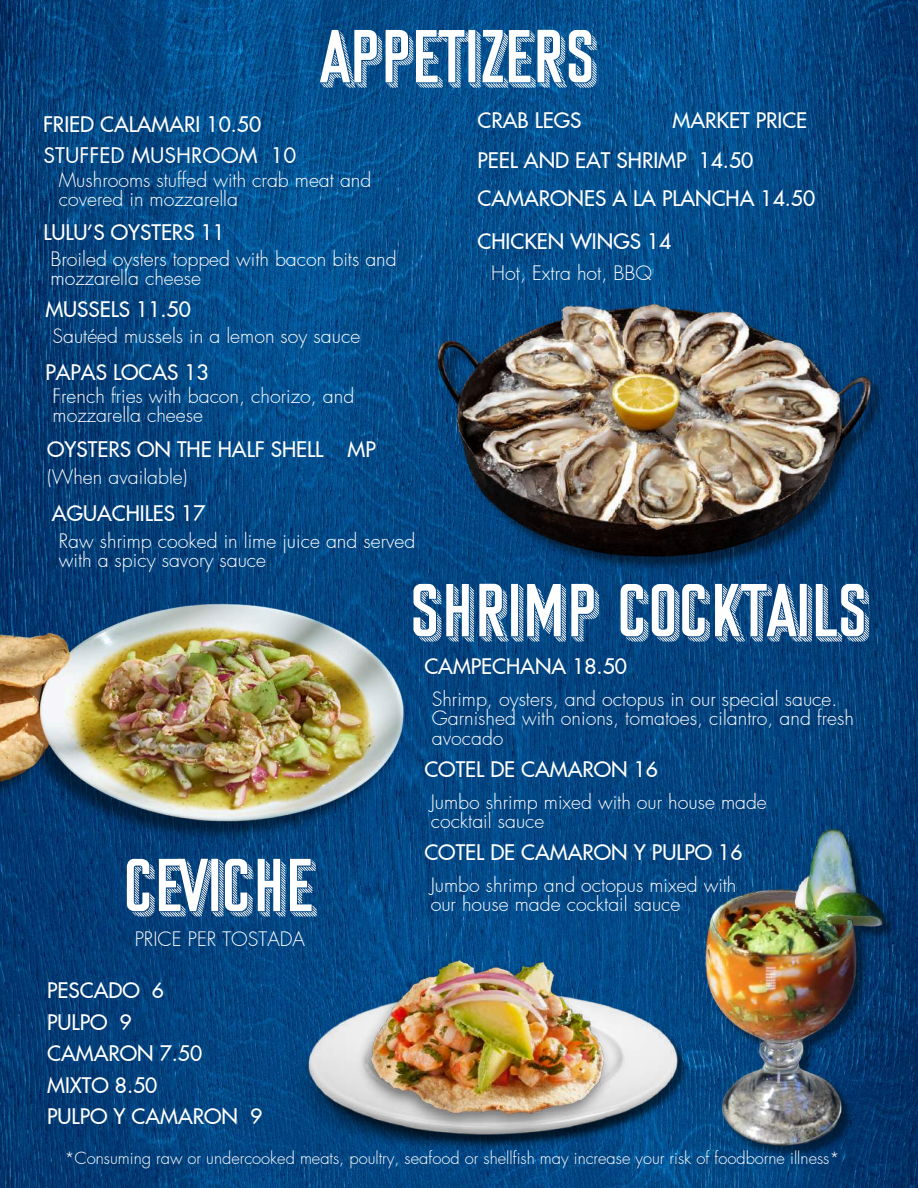
<style>
.page{position:relative;width:918px;height:1188px;background:#fff}
.page>*{position:absolute;margin:0;border:0;box-sizing:border-box;transform-origin:0 0}
.t1{font:82.5px "Sunset Boulevard";color:#fff}
.t2{font:500 21px/31.5px "Futura LT Pro";color:#fff}
.t3{font:21px "Futura LT Pro";color:#fff}
.t4{font:300 19.5px/19.2px "Futura LT Pro";color:#fff}
.t5{font:300 16.5px "Futura LT Pro";color:#fff}
</style>
<div class="page">
<img style="left:0;top:0;width:918px;height:1188px">
<img style="left:400px;top:284px;width:518px;height:314px">
<img style="left:0;top:598px;width:429px;height:259px">
<img style="left:280px;top:991px;width:388px;height:177px">
<img style="left:336px;top:929px;width:316px;height:222px">
<img style="left:668px;top:758px;width:250px;height:430px">
<h1 class="t1" style="left:321px;top:19px;width:278px">APPETIZERS</h1>
<p class="t2" style="left:43px;top:109px;width:220px">FRIED CALAMARI 10.50</p>
<p class="t3" style="left:43px;top:146px;width:255px">STUFFED MUSHROOM 10</p>
<p class="t4" style="left:59px;top:171px;width:314px">Mushrooms stuffed with crab meat and covered in mozzarella</p>
<p class="t2" style="left:43px;top:217px;width:183px">LULU’S OYSTERS 11</p>
<p class="t4" style="left:51px;top:250px;width:348px">Broiled oysters topped with bacon bits and mozzarella cheese</p>
<p class="t2" style="left:45px;top:295px;width:147px">MUSSELS 11.50</p>
<p class="t4" style="left:53px;top:327px;width:309px">Sautéed mussels in a lemon soy sauce</p>
<p class="t4" style="left:53px;top:387px;width:303px">French fries with bacon, chorizo, and mozzarella cheese</p>
<p class="t2" style="left:45px;top:357px;width:165px">PAPAS LOCAS 13</p>
<p class="t2" style="left:47px;top:435px;width:330px">OYSTERS ON THE HALF SHELL MP</p>
<p class="t4" style="left:47px;top:469px;width:142px">(When available)</p>
<p class="t2" style="left:52px;top:499px;width:155px">AGUACHILES 17</p>
<p class="t4" style="left:59px;top:532px;width:358px">Raw shrimp cooked in lime juice and served with a spicy savory sauce</p>
<p class="t2" style="left:478px;top:106px;width:105px">CRAB LEGS</p>
<p class="t2" style="left:478px;top:102px;width:331px;line-height:39.6px;text-indent:195px">MARKET PRICE<br>PEEL AND EAT SHRIMP 14.50</p>
<p class="t2" style="left:478px;top:183px;width:339px">CAMARONES A LA PLANCHA 14.50</p>
<p class="t2" style="left:478px;top:227px;width:195px">CHICKEN WINGS 14</p>
<p class="t4" style="left:491px;top:264px;width:162px">Hot, Extra hot, BBQ</p>
<h1 class="t1" style="left:411px;top:573px;width:460px">SHRIMP COCKTAILS</h1>
<p class="t2" style="left:424px;top:652px;width:204px">CAMPECHANA 18.50</p>
<p class="t4" style="left:432px;top:690px;width:424px">Shrimp, oysters, and octopus in our special sauce.<br>Garnished with onions, tomatoes, cilantro, and fresh avocado</p>
<p class="t2" style="left:424px;top:754px;width:235px">COTEL DE CAMARON 16</p>
<h1 class="t1" style="left:125px;top:847px;width:191px">CEVICHE</h1>
<p class="t4" style="left:135px;top:930px;width:172px">PRICE PER TOSTADA</p>
<p class="t2" style="left:47px;top:976px;width:217px">PESCADO 6<br>PULPO 9<br>CAMARON 7.50<br>MIXTO 8.50<br>PULPO Y CAMARON 9</p>
<p class="t4" style="left:431px;top:793px;width:338px">Jumbo shrimp mixed with our house made cocktail sauce</p>
<p class="t2" style="left:424px;top:837px;width:320px">COTEL DE CAMARON Y PULPO 16</p>
<p class="t4" style="left:431px;top:876px;width:307px">Jumbo shrimp and octopus mixed with our house made cocktail sauce</p>
<p class="t5" style="left:64px;top:1151px;width:777px">*Consuming raw or undercooked meats, poultry, seafood or shellfish may increase your risk of foodborne illness*</p>
</div>
